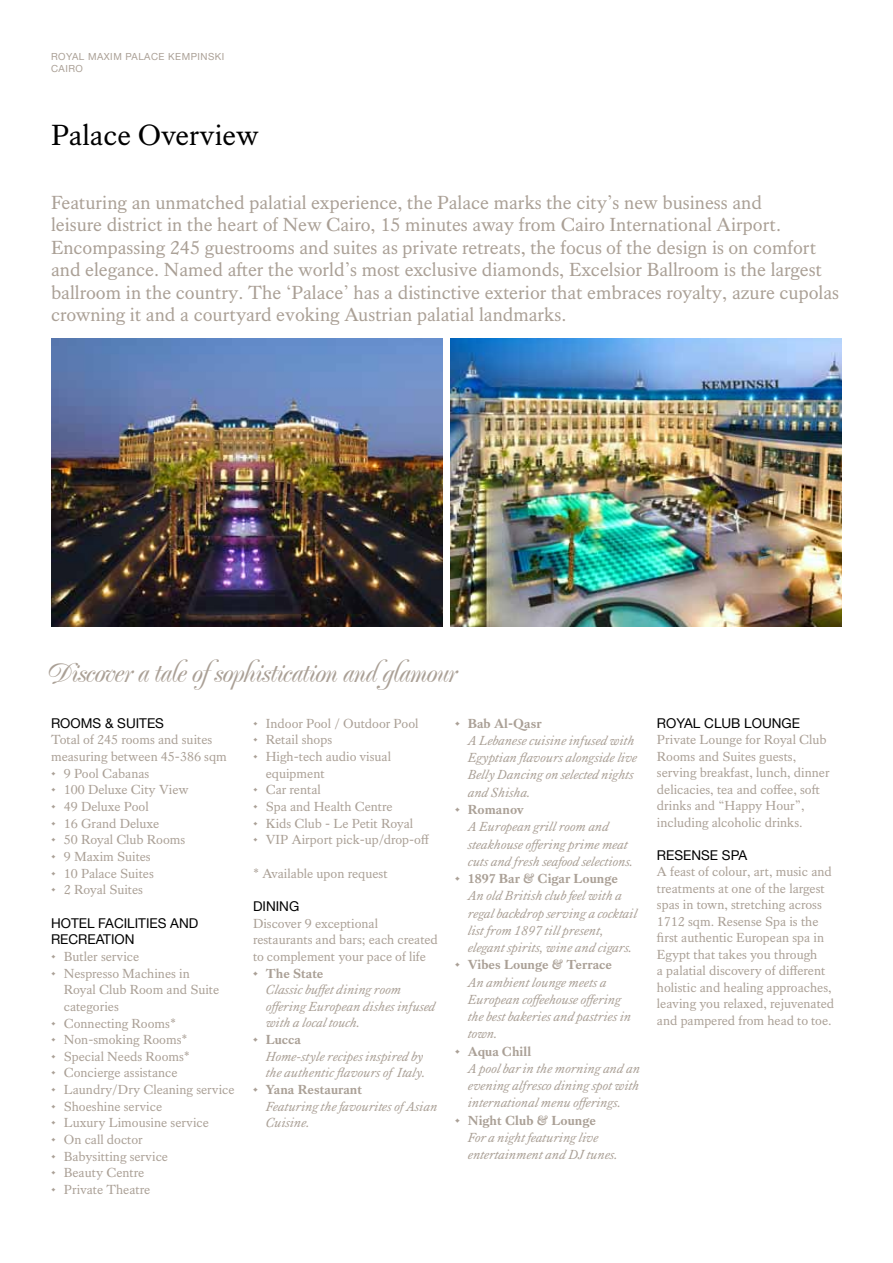
<style>
.page{position:relative;width:893px;height:1263px;background:#fff}
.page>*{position:absolute;margin:0;border:0;box-sizing:border-box;transform-origin:0 0}
.t1{font:30px "Kings Caslon";color:#000}
.t2{font:28.5px "Poppl Exquisit";color:#aaa096}
.t3{font:19.5px/22.5px "Kings Caslon";color:#aaa096}
.t4{font:13.5px/16.5px "Kings Caslon";color:#aaa096}
.t5{font:italic 13.5px/17.2px "Kings Caslon";color:#aaa096}
.t6{font:700 13.5px "Kings Caslon";color:#aaa096}
.t7{font:13.5px/16.6px "Helvetica Neue";color:#000}
.t8{font:9.75px "Helvetica Neue";letter-spacing:.05em;color:#aaa096}
</style>
<div class="page">
<img style="left:52px;top:339px;width:391px;height:287px">
<img style="left:450px;top:339px;width:391px;height:287px">
<p class="t8" style="left:51px;top:51px;width:89px">ROYAL MAXIM PALACE</p>
<p class="t8" style="left:168px;top:51px;width:56px">KEM PINSKI</p>
<p class="t8" style="left:51px;top:63px;width:33px">CAI RO</p>
<h1 class="t1" style="left:51px;top:117px;width:209px">Palace Overview</h1>
<p class="t3" style="left:51px;top:191px;width:790px">Featuring an unmatched palatial experience, the Palace marks the city’s new business and<br>leisure district in the heart of New Cairo, 15 minutes away from Cairo International Airport.<br>Encompassing 245 guestrooms and suites as private retreats, the focus of the design is on comfort and elegance. Named after the world’s most exclusive diamonds, Excelsior Ballroom is the largest ballroom in the country. The ‘Palace’ has a distinctive exterior that embraces royalty, azure cupolas crowning it and a courtyard evoking Austrian palatial landmarks.</p>
<h2 class="t2" style="left:46px;top:655px;width:411px">Discover a tale ofsophistication and glamour</h2>
<p class="t7" style="left:51px;top:714px;width:115px">ROOMS &amp; SUITES</p>
<p class="t4" style="left:51px;top:732px;width:177px">Total of 245 rooms and suites measuring between 45-386 sqm</p>
<p class="t4" style="left:51px;top:765px;width:100px">• 9 Pool Cabanas</p>
<p class="t4" style="left:51px;top:782px;width:139px">• 100 Deluxe City View</p>
<p class="t4" style="left:51px;top:798px;width:99px">• 49 Deluxe Pool</p>
<p class="t4" style="left:51px;top:815px;width:110px">• 16 Grand Deluxe</p>
<p class="t4" style="left:51px;top:831px;width:136px">• 50 Royal Club Rooms</p>
<p class="t4" style="left:51px;top:848px;width:101px">• 9 Maxim Suites</p>
<p class="t4" style="left:51px;top:865px;width:104px">• 10 Palace Suites</p>
<p class="t4" style="left:51px;top:881px;width:93px">• 2 Royal Suites</p>
<p class="t7" style="left:51px;top:914px;width:149px">HOTEL FACILITIES AND<br>RECREATION</p>
<p class="t4" style="left:51px;top:948px;width:90px">• Butler service</p>
<p class="t4" style="left:64px;top:965px;width:157px;text-indent:-13px">• Nespresso Machines in<br>Royal Club Room and Suite categories</p>
<p class="t4" style="left:51px;top:1015px;width:127px">• Connecting Rooms*</p>
<p class="t4" style="left:51px;top:1031px;width:138px">• Non-smoking Rooms*</p>
<p class="t4" style="left:51px;top:1048px;width:140px">• Special Needs Rooms*</p>
<p class="t4" style="left:51px;top:1065px;width:128px">• Concierge assistance</p>
<p class="t4" style="left:51px;top:1081px;width:185px">• Laundry/Dry Cleaning service</p>
<p class="t4" style="left:51px;top:1098px;width:113px">• Shoeshine service</p>
<p class="t4" style="left:51px;top:1114px;width:159px">• Luxury Limousine service</p>
<p class="t4" style="left:51px;top:1131px;width:93px">• On call doctor</p>
<p class="t4" style="left:51px;top:1148px;width:119px">• Babysitting service</p>
<p class="t4" style="left:51px;top:1164px;width:95px">• Beauty Centre</p>
<p class="t4" style="left:51px;top:1181px;width:101px">• Private Theatre</p>
<p class="t6" style="left:455px;top:715px;width:88px">• Bab Al-Qasr</p>
<p class="t5" style="left:468px;top:732px;width:171px">A Lebanese cuisine infused with<br>Egyptian flavours alongside live<br>Belly Dancing on selected nights and Shisha.</p>
<p class="t6" style="left:455px;top:801px;width:71px">• Romanov</p>
<p class="t5" style="left:468px;top:818px;width:167px">A European grill room and steakhouse offering prime meat cuts and fresh seafood selections.</p>
<p class="t6" style="left:455px;top:870px;width:165px">• 1897 Bar &amp; Cigar Lounge</p>
<p class="t5" style="left:468px;top:887px;width:171px">An old British club feel with a regal backdrop serving a cocktail list from 1897 till present, elegant spirits, wine and cigars.</p>
<p class="t6" style="left:455px;top:957px;width:158px">• Vibes Lounge &amp; Terrace</p>
<p class="t5" style="left:468px;top:973px;width:165px">An ambient lounge meets a<br>European coffeehouse offering the best bakeries and pastries in town.</p>
<p class="t6" style="left:455px;top:1043px;width:78px">• Aqua Chill</p>
<p class="t5" style="left:468px;top:1060px;width:174px;text-align:justify">A pool bar in the morning and an evening alfresco dining spot with international menu offerings.</p>
<p class="t6" style="left:455px;top:1112px;width:143px">• Night Club &amp; Lounge</p>
<p class="t5" style="left:468px;top:1129px;width:152px">For a night featuring live entertainment and DJ tunes.</p>
<p class="t4" style="left:253px;top:715px;width:167px">• Indoor Pool / Outdoor Pool</p>
<p class="t4" style="left:253px;top:732px;width:81px">• Retail shops</p>
<p class="t4" style="left:266px;top:748px;width:127px;text-indent:-13px">• High-tech audio visual equipment</p>
<p class="t4" style="left:253px;top:782px;width:69px">• Car rental</p>
<p class="t4" style="left:253px;top:798px;width:141px">• Spa and Health Centre</p>
<p class="t4" style="left:253px;top:815px;width:162px">• Kids Club - Le Petit Royal</p>
<p class="t4" style="left:253px;top:831px;width:178px">• VIP Airport pick-up/drop-off</p>
<p class="t4" style="left:253px;top:865px;width:136px">* Available upon request</p>
<p class="t7" style="left:253px;top:898px;width:48px">DINING</p>
<p class="t4" style="left:253px;top:915px;width:186px">Discover 9 exceptional restaurants and bars; each created to complement your pace of life</p>
<p class="t6" style="left:253px;top:965px;width:72px">• The State</p>
<p class="t5" style="left:266px;top:981px;width:171px;line-height:16.6px">Classic buffet dining room offering European dishes infused with a local touch.</p>
<p class="t6" style="left:253px;top:1032px;width:49px">• Lucca</p>
<p class="t5" style="left:266px;top:1048px;width:161px;line-height:16.6px">Home-style recipes inspired by the authentic flavours of Italy.</p>
<p class="t6" style="left:253px;top:1081px;width:111px">• Yana Restaurant</p>
<p class="t5" style="left:266px;top:1098px;width:173px;line-height:16.6px">Featuring the favourites of Asian<br>Cuisine.</p>
<p class="t7" style="left:657px;top:714px;width:145px">ROYAL CLUB LOUNGE</p>
<p class="t4" style="left:657px;top:731px;width:174px">Private Lounge for Royal Club<br>Rooms and Suites guests, serving breakfast, lunch, dinner delicacies, tea and coffee, soft drinks and “Happy Hour”, including alcoholic drinks.</p>
<p class="t7" style="left:657px;top:847px;width:92px">RESENSE SPA</p>
<p class="t4" style="left:657px;top:864px;width:179px">A feast of colour, art, music and treatments at one of the largest spas in town, stretching across<br>1712 sqm. Resense Spa is the first authentic European spa in<br>Egypt that takes you through<br>a palatial discovery of different holistic and healing approaches, leaving you relaxed, rejuvenated and pampered from head to toe.</p>
</div>
